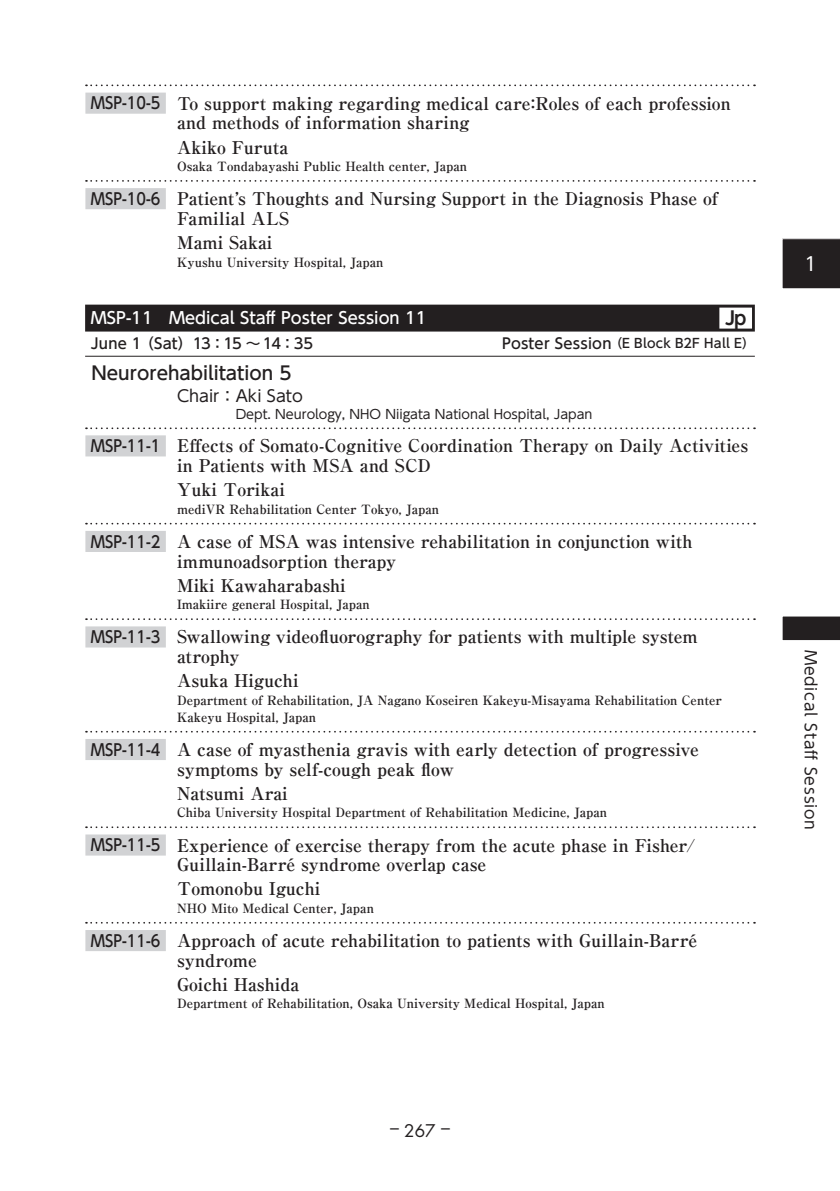
<style>
.page{position:relative;width:840px;height:1191px;background:#fff}
.page>*{position:absolute;margin:0;border:0;box-sizing:border-box;transform-origin:0 0}
.t1{font:18.8px "UD Shin Go Pr 6 N";color:#fff}
.t2{font:500 18.4px "UD Shin Go Pr 6 N";color:#231f20}
.t3{font:700 18.4px "UD Shin Go Pr 6 N De";color:#231f20}
.t4{font:700 17.6px/19.8px "Ryumin Pr 6 N";color:#231f20}
.t5{font:17px "Futura Std";color:#231f20;scale:2.5 1}
.t6{font:500 16.2px "UD Shin Go Pr 6 N";color:#fff}
.t7{font:16.2px "UD Shin Go Pr 6 N";color:#231f20}
.t8{font:15.6px "UD Shin Go Pr 6 N";letter-spacing:.05em;color:#231f20}
.t9{font:500 14.8px "UD Shin Go Pr 6 N";letter-spacing:.01em;color:#231f20}
.t10{font:700 12.8px/17px "Ryumin Pr 6 N";color:#231f20}
.t11{font:12.8px "UD Shin Go Pr 6 N";color:#231f20}
.t12{font:500 12.8px "UD Shin Go Pr 6 N";letter-spacing:.025em;color:#231f20}
.s1{font-family:"UD Shin Go Pr 6 N";font-weight:500;font-size:16.2px}
.s2{font-size:14.8px}
</style>
<div class="page">
<svg style="left:86px;top:84px;width:668px;height:2px"></svg>
<div style="left:85px;top:93px;width:81px;height:21px;background:#d1d2d4"></div>
<svg style="left:86px;top:180px;width:668px;height:2px"></svg>
<div style="left:85px;top:188px;width:81px;height:21px;background:#d1d2d4"></div>
<div style="left:85px;top:305px;width:669px;height:26px;background:#231f20"></div>
<div style="left:719px;top:307px;width:32px;height:21px;background:#fff"></div>
<hr style="left:85px;top:356px;width:669px;height:1px;background:#231f20">
<svg style="left:86px;top:427px;width:668px;height:2px"></svg>
<div style="left:85px;top:435px;width:81px;height:21px;background:#d1d2d4"></div>
<svg style="left:86px;top:523px;width:668px;height:1px"></svg>
<div style="left:85px;top:531px;width:81px;height:21px;background:#d1d2d4"></div>
<svg style="left:86px;top:618px;width:668px;height:2px"></svg>
<div style="left:85px;top:626px;width:81px;height:21px;background:#d1d2d4"></div>
<svg style="left:86px;top:731px;width:668px;height:1px"></svg>
<div style="left:85px;top:739px;width:81px;height:21px;background:#d1d2d4"></div>
<svg style="left:86px;top:826px;width:668px;height:2px"></svg>
<div style="left:85px;top:834px;width:81px;height:21px;background:#d1d2d4"></div>
<svg style="left:86px;top:922px;width:668px;height:1px"></svg>
<div style="left:85px;top:930px;width:81px;height:21px;background:#d1d2d4"></div>
<svg style="left:782px;top:238px;width:57px;height:51px;background:#2c292a"></svg>
<svg style="left:782px;top:616px;width:57px;height:25px"></svg>
<p class="t4" style="left:177px;top:92px;width:555px;text-indent:-86px"><span class="s1">MSP-10-5</span> To support making regarding medical care:Roles of each profession and methods of information sharing</p>
<p class="t4" style="left:177px;top:136px;width:112px">Akiko Furuta</p>
<p class="t10" style="left:177px;top:157px;width:291px">Osaka Tondabayashi Public Health center, Japan</p>
<p class="t4" style="left:177px;top:188px;width:542px;text-indent:-86px"><span class="s1">MSP-10-6</span> Patient’s Thoughts and Nursing Support in the Diagnosis Phase of<br>Familial ALS</p>
<p class="t4" style="left:177px;top:232px;width:97px">Mami Sakai</p>
<p class="t10" style="left:177px;top:253px;width:208px">Kyushu University Hospital, Japan</p>
<p class="t6" style="left:91px;top:305px;width:337px">MSP-11　Medical Staff Poster Session 11</p>
<p class="t3" style="left:724px;top:303px;width:23px">Jp</p>
<p class="t9" style="left:91px;top:331px;width:224px">June 1 （Sat）13：15 ～ 14：35</p>
<p class="t12" style="left:487px;top:333px;width:269px"><span class="s2">　Poster Session</span> （E Block B2F Hall E）</p>
<p class="t2" style="left:91px;top:358px;width:201px">Neurorehabilitation 5</p>
<p class="t7" style="left:177px;top:382px;width:143px">Chair：Aki Sato　</p>
<p class="t11" style="left:236px;top:403px;width:358px">Dept. Neurology, NHO Niigata National Hospital, Japan</p>
<p class="t4" style="left:177px;top:435px;width:572px;text-indent:-86px"><span class="s1">MSP-11-1</span> Effects of Somato-Cognitive Coordination Therapy on Daily Activities in Patients with MSA and SCD</p>
<p class="t4" style="left:177px;top:479px;width:109px">Yuki Torikai</p>
<p class="t10" style="left:177px;top:500px;width:263px">mediVR Rehabilitation Center Tokyo, Japan</p>
<p class="t4" style="left:177px;top:530px;width:516px;text-indent:-86px"><span class="s1">MSP-11-2</span> A case of MSA was intensive rehabilitation in conjunction with immunoadsorption therapy</p>
<p class="t4" style="left:177px;top:574px;width:170px">Miki Kawaharabashi</p>
<p class="t10" style="left:177px;top:595px;width:194px">Imakiire general Hospital, Japan</p>
<p class="t4" style="left:177px;top:626px;width:522px;text-indent:-86px"><span class="s1">MSP-11-3</span> Swallowing videofluorography for patients with multiple system atrophy</p>
<p class="t4" style="left:177px;top:670px;width:123px">Asuka Higuchi</p>
<p class="t10" style="left:177px;top:691px;width:546px">Department of Rehabilitation, JA Nagano Koseiren Kakeyu-Misayama Rehabilitation Center<br>Kakeyu Hospital, Japan</p>
<p class="t4" style="left:177px;top:738px;width:523px;text-indent:-86px"><span class="s1">MSP-11-4</span> A case of myasthenia gravis with early detection of progressive symptoms by self-cough peak flow</p>
<p class="t4" style="left:177px;top:782px;width:112px">Natsumi Arai</p>
<p class="t10" style="left:177px;top:803px;width:431px">Chiba University Hospital Department of Rehabilitation Medicine, Japan</p>
<p class="t4" style="left:177px;top:834px;width:519px;text-indent:-86px"><span class="s1">MSP-11-5</span> Experience of exercise therapy from the acute phase in Fisher/<br>Guillain-Barré syndrome overlap case</p>
<p class="t4" style="left:177px;top:878px;width:145px">Tomonobu Iguchi</p>
<p class="t10" style="left:177px;top:899px;width:198px">NHO Mito Medical Center, Japan</p>
<p class="t4" style="left:177px;top:929px;width:521px;text-indent:-86px"><span class="s1">MSP-11-6</span> Approach of acute rehabilitation to patients with Guillain-Barré syndrome</p>
<p class="t4" style="left:177px;top:973px;width:124px">Goichi Hashida</p>
<p class="t10" style="left:177px;top:994px;width:429px">Department of Rehabilitation, Osaka University Medical Hospital, Japan</p>
<p class="t5" style="left:390px;top:1120px;width:25px">-267 -</p>
<p class="t1" style="left:804px;top:248px;width:14px">1</p>
<p class="t8" style="left:823px;top:649px;width:182px;rotate:90deg">Medical Staff Session</p>
</div>
